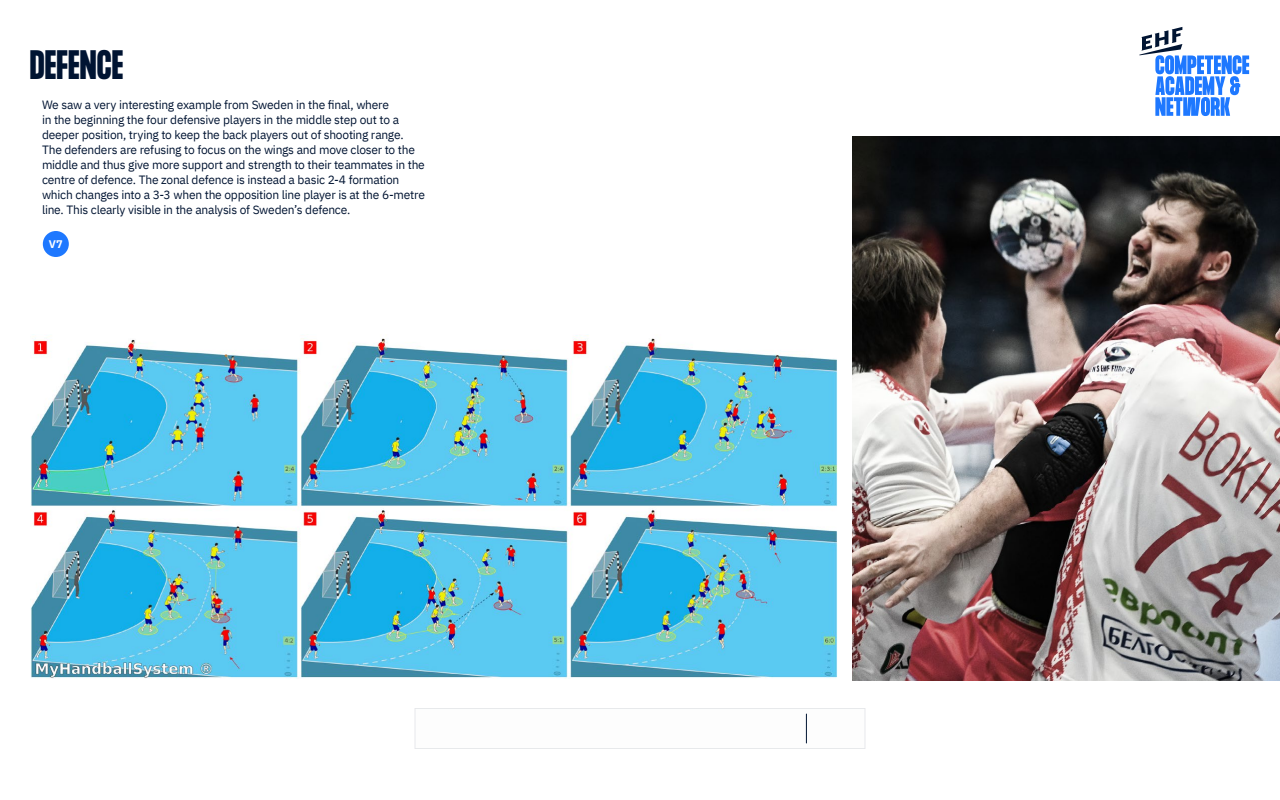
<style>
.page{position:relative;width:1280px;height:800px;background:#fff}
.page>*{position:absolute;margin:0;border:0;box-sizing:border-box;transform-origin:0 0}
.t1{font:700 36px "Formula Condensed";letter-spacing:.02em;color:#001432}
.t2{font:12px/15px "IBM Plex Sans";letter-spacing:-.02em;color:#001432}
.t3{font:700 11px "IBM Plex Sans";color:#fff}
</style>
<div class="page">
<svg style="left:806px;top:714px;width:1px;height:29px"></svg>
<svg style="left:1139px;top:27px;width:110px;height:89px"></svg>
<img style="left:30px;top:335px;width:807px;height:344px">
<div style="left:43px;top:231px;width:26px;height:26px;background:#1e78ff;border-radius:50%"></div>
<img style="left:853px;top:136px;width:427px;height:544px">
<h1 class="t1" style="left:30px;top:43px;width:95px">DEFENCE</h1>
<p class="t2" style="left:42px;top:97px;width:384px">We saw a very interesting example from Sweden in the final, where<br>in the beginning the four defensive players in the middle step out to a deeper position, trying to keep the back players out of shooting range.<br>The defenders are refusing to focus on the wings and move closer to the middle and thus give more support and strength to their teammates in the centre of defence. The zonal defence is instead a basic 2-4 formation which changes into a 3-3 when the opposition line player is at the 6-metre line. This clearly visible in the analysis of Sweden’s defence.</p>
<p class="t3" style="left:49px;top:235px;width:15px">V7</p>
</div>
